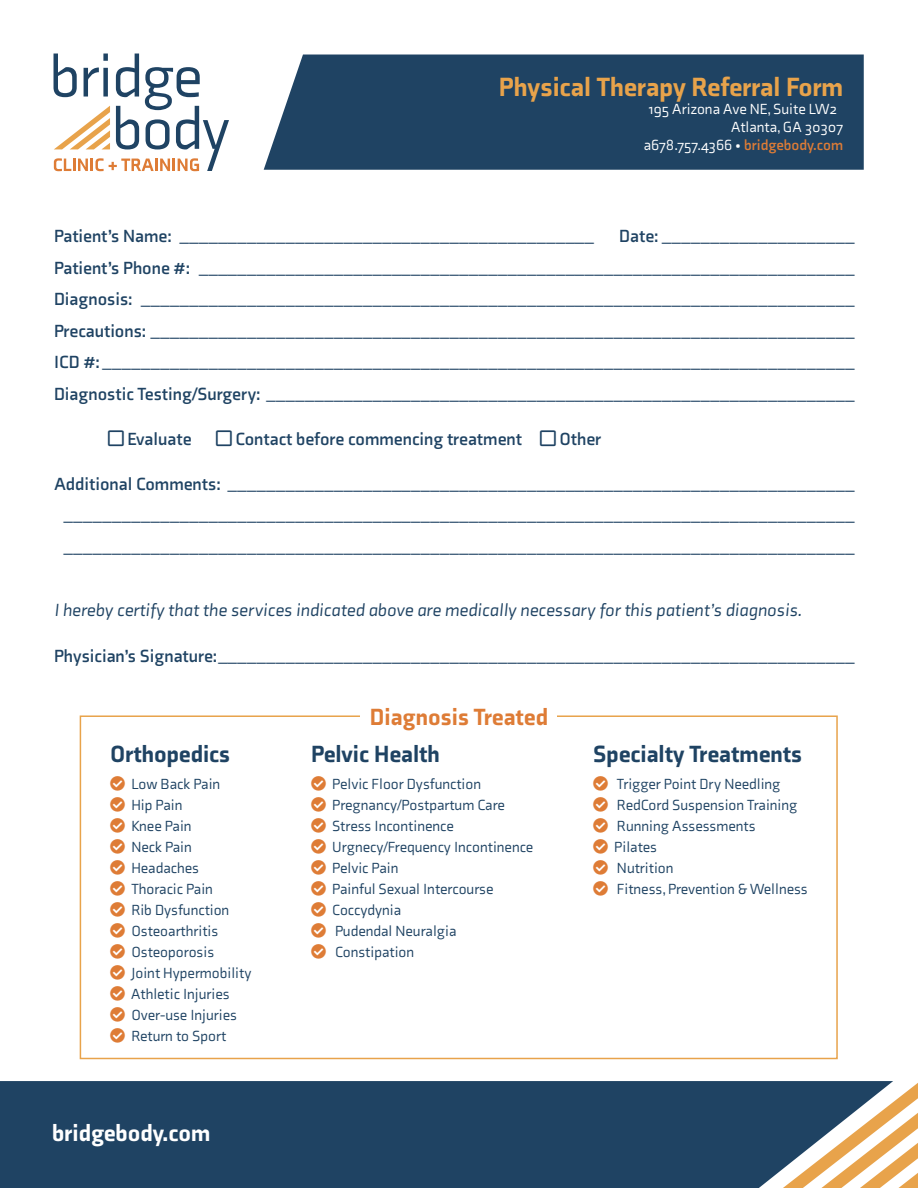
<style>
.page{position:relative;width:918px;height:1188px;background:#fff}
.page>*{position:absolute;margin:0;border:0;box-sizing:border-box;transform-origin:0 0}
.t1{font:900 27px "Axia";color:#e8a34b}
.t2{font:900 24px "Axia";color:#1f4363}
.t3{font:900 24px "Axia";color:#de7c36}
.t4{font:900 24px "Axia";color:#fff}
.t5{font:700 18px/31.5px "Axia";color:#1f4363;text-align:justify}
.t6{font:italic 18px "Axia";color:#1f4363}
.t7{font:15px/21px "Axia";color:#1f4363}
.t8{font:15px "Axia";color:#fff}
.s1{font-weight:700;color:#de7c36}
</style>
<div class="page">
<div style="left:80px;top:715px;width:758px;height:344px;border:2px solid #e8a34b"></div>
<div style="left:264px;top:55px;width:600px;height:115px;background:#1f4363"></div>
<svg style="left:54px;top:54px;width:175px;height:117px"></svg>
<svg style="left:893px;top:1083px;width:25px;height:105px"></svg>
<svg style="left:0;top:1081px;width:893px;height:107px;background:#2f4e69"></svg>
<div style="left:360px;top:700px;width:197px;height:34px;background:#fff"></div>
<h1 class="t1" style="left:499px;top:70px;width:346px">Physical Therapy Referral Form</h1>
<p class="t8" style="left:649px;top:100px;width:190px">195 Arizona Ave NE, Suite LW2</p>
<p class="t8" style="left:731px;top:118px;width:114px">Atlanta, GA 30307</p>
<p class="t8" style="left:644px;top:136px;width:201px">a678.757.4366 • <span class="s1">bridgebody.com</span></p>
<p class="t5" style="left:54px;top:220px;width:542px">Patient’s Name: ___________________________________________</p>
<p class="t5" style="left:54px;top:220px;width:802px;text-indent:565px">Date: ____________________ Patient’s Phone #: ____________________________________________________________________ Diagnosis: __________________________________________________________________________ Precautions: _________________________________________________________________________ ICD #: ______________________________________________________________________________ Diagnostic Testing/Surgery: _____________________________________________________________</p>
<p class="t5" style="left:127px;top:423px;width:66px">Evaluate</p>
<p class="t5" style="left:235px;top:423px;width:288px">Contact before commencing treatment</p>
<p class="t5" style="left:559px;top:423px;width:43px">Other</p>
<p class="t5" style="left:54px;top:468px;width:802px;text-align:center">Additional Comments: _________________________________________________________________ __________________________________________________________________________________ __________________________________________________________________________________</p>
<p class="t6" style="left:54px;top:599px;width:749px">I hereby certify that the services indicated above are medically necessary for this patient’s diagnosis.</p>
<p class="t5" style="left:54px;top:640px;width:802px">Physician’s Signature:__________________________________________________________________</p>
<h2 class="t2" style="left:110px;top:739px;width:122px">Orthopedics</h2>
<p class="t7" style="left:131px;top:773px;width:122px">Low Back Pain<br>Hip Pain<br>Knee Pain<br>Neck Pain<br>Headaches<br>Thoracic Pain<br>Rib Dysfunction<br>Osteoarthritis<br>Osteoporosis<br>Joint Hypermobility<br>Athletic Injuries<br>Over-use Injuries<br>Return to Sport</p>
<h2 class="t4" style="left:52px;top:1118px;width:160px">bridgebody.com</h2>
<h2 class="t3" style="left:370px;top:702px;width:180px">Diagnosis Treated</h2>
<h2 class="t2" style="left:311px;top:739px;width:130px">Pelvic Health</h2>
<p class="t7" style="left:332px;top:773px;width:203px">Pelvic Floor Dysfunction<br>Pregnancy/Postpartum Care<br>Stress Incontinence<br>Urgnecy/Frequency Incontinence<br>Pelvic Pain<br>Painful Sexual Intercourse<br>Coccydynia<br>Pudendal Neuralgia<br>Constipation</p>
<h2 class="t2" style="left:593px;top:739px;width:211px">Specialty Treatments</h2>
<p class="t7" style="left:614px;top:773px;width:195px">Trigger Point Dry Needling<br>RedCord Suspension Training<br>Running Assessments<br>Pilates<br>Nutrition<br>Fitness, Prevention &amp; Wellness</p>
</div>
